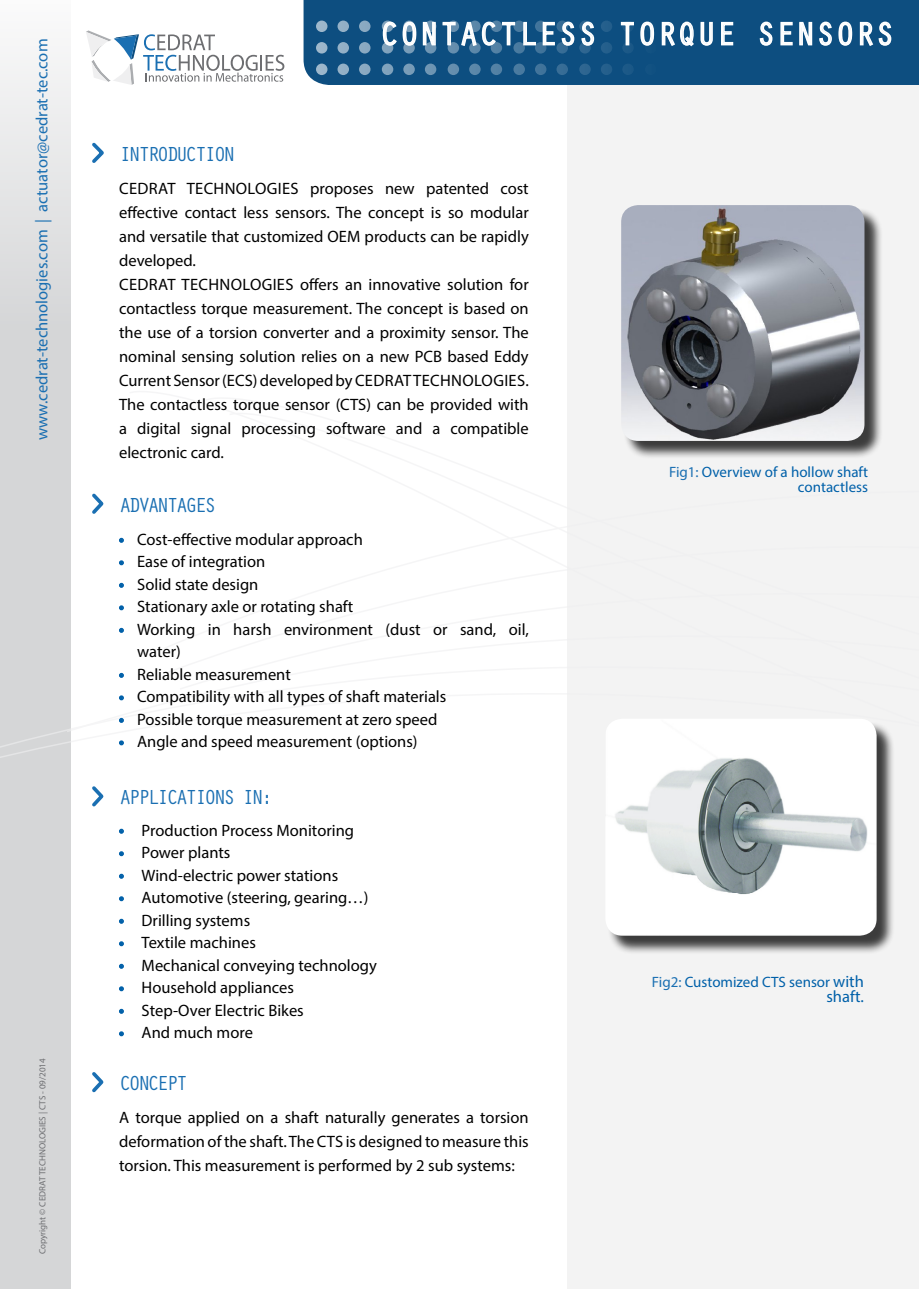
<style>
.page{position:relative;width:919px;height:1289px;background:#fff}
.page>*{position:absolute;margin:0;border:0;box-sizing:border-box;transform-origin:0 0}
.t1{font:33px "Orator Std";color:#fff}
.t2{font:21px "Orator Std";letter-spacing:-.15em;color:#1a6fb2}
.t3{font:16.5px/24px "Myriad Pro";color:#000}
.t4{font:16.5px "Myriad Pro";color:#1a6fb2}
.t5{font:16.5px "Myriad Pro";color:#0060a9}
.t6{font:15px/15px "Myriad Pro";color:#0060a9;text-align:right}
.t7{font:9px "Myriad Pro";color:#6d6e71}
.s1{color:#0060a9}
.s2{color:#1a6fb2}
.s3{font-size:16.5px}
</style>
<div class="page">
<div style="left:568px;top:82px;width:350px;height:1206px;background:#f3f3f3"></div>
<svg style="left:0;top:54px;width:70px;height:1234px;fill:#d5d6d7"></svg>
<svg style="left:0;top:629px;width:568px;height:598px"></svg>
<svg style="left:178px;top:934px;width:390px;height:106px"></svg>
<svg style="left:165px;top:889px;width:403px;height:45px"></svg>
<svg style="left:128px;top:368px;width:440px;height:521px"></svg>
<div style="left:303px;top:0;width:615px;height:85px;background:#0d4e80"></div>
<div style="left:382px;top:64px;width:11px;height:11px;background:#80a2bc;border-radius:50%"></div>
<div style="left:403px;top:64px;width:12px;height:11px;background:#779bb7;border-radius:50%"></div>
<div style="left:425px;top:64px;width:11px;height:11px;background:#6e95b3;border-radius:50%"></div>
<svg style="left:382px;top:42px;width:11px;height:12px"></svg>
<svg style="left:403px;top:42px;width:12px;height:12px"></svg>
<svg style="left:425px;top:42px;width:11px;height:12px"></svg>
<div style="left:513px;top:64px;width:12px;height:11px;background:#497a9f;border-radius:50%"></div>
<div style="left:535px;top:64px;width:11px;height:11px;background:#41749b;border-radius:50%"></div>
<div style="left:556px;top:64px;width:12px;height:11px;background:#376d96;border-radius:50%"></div>
<div style="left:513px;top:42px;width:12px;height:12px;background:#497a9f;border-radius:50%"></div>
<div style="left:535px;top:42px;width:11px;height:12px;background:#41749b;border-radius:50%"></div>
<div style="left:556px;top:42px;width:12px;height:12px;background:#376d96;border-radius:50%"></div>
<div style="left:513px;top:21px;width:12px;height:11px;background:#497a9f;border-radius:50%"></div>
<div style="left:535px;top:21px;width:11px;height:11px;background:#41749b;border-radius:50%"></div>
<div style="left:645px;top:64px;width:11px;height:11px;background:#125282;border-radius:50%"></div>
<div style="left:666px;top:64px;width:12px;height:11px;background:#0d4e80;border-radius:50%"></div>
<div style="left:688px;top:64px;width:11px;height:11px;background:#0d4e80;border-radius:50%"></div>
<div style="left:645px;top:42px;width:11px;height:12px;background:#125282;border-radius:50%"></div>
<div style="left:666px;top:42px;width:12px;height:12px;background:#0d4e80;border-radius:50%"></div>
<div style="left:688px;top:42px;width:11px;height:12px;background:#0d4e80;border-radius:50%"></div>
<div style="left:645px;top:21px;width:11px;height:11px;background:#0f5081;border-radius:50%"></div>
<div style="left:316px;top:64px;width:11px;height:11px;background:#9db7cb;border-radius:50%"></div>
<div style="left:337px;top:64px;width:12px;height:11px;background:#93b0c6;border-radius:50%"></div>
<div style="left:359px;top:64px;width:11px;height:11px;background:#8baac2;border-radius:50%"></div>
<svg style="left:316px;top:42px;width:11px;height:12px"></svg>
<svg style="left:337px;top:42px;width:12px;height:12px"></svg>
<div style="left:359px;top:42px;width:11px;height:12px;background:#8aa9c1;border-radius:50%"></div>
<div style="left:316px;top:21px;width:11px;height:11px;background:#9db7cb;border-radius:50%"></div>
<div style="left:337px;top:21px;width:12px;height:11px;background:#93b0c6;border-radius:50%"></div>
<div style="left:359px;top:21px;width:11px;height:11px;background:#8baac2;border-radius:50%"></div>
<div style="left:447px;top:64px;width:12px;height:11px;background:#658eae;border-radius:50%"></div>
<div style="left:469px;top:64px;width:11px;height:11px;background:#5c88a9;border-radius:50%"></div>
<div style="left:490px;top:64px;width:12px;height:11px;background:#5381a4;border-radius:50%"></div>
<svg style="left:447px;top:42px;width:12px;height:12px"></svg>
<div style="left:469px;top:42px;width:11px;height:12px;background:#5b87a9;border-radius:50%"></div>
<svg style="left:490px;top:42px;width:12px;height:12px"></svg>
<div style="left:579px;top:64px;width:11px;height:11px;background:#2e6691;border-radius:50%"></div>
<div style="left:600px;top:64px;width:12px;height:11px;background:#245f8c;border-radius:50%"></div>
<div style="left:622px;top:64px;width:11px;height:11px;background:#1c5987;border-radius:50%"></div>
<div style="left:579px;top:42px;width:11px;height:12px;background:#2d6590;border-radius:50%"></div>
<div style="left:600px;top:42px;width:12px;height:12px;background:#245f8c;border-radius:50%"></div>
<div style="left:622px;top:42px;width:11px;height:12px;background:#1c5987;border-radius:50%"></div>
<div style="left:600px;top:21px;width:12px;height:11px;background:#245f8c;border-radius:50%"></div>
<svg style="left:86px;top:30px;width:198px;height:55px"></svg>
<svg style="left:382px;top:17px;width:54px;height:33px"></svg>
<svg style="left:442px;top:12px;width:74px;height:35px"></svg>
<svg style="left:522px;top:21px;width:14px;height:25px"></svg>
<svg style="left:542px;top:21px;width:53px;height:25px"></svg>
<svg style="left:620px;top:21px;width:35px;height:25px"></svg>
<svg style="left:661px;top:21px;width:52px;height:26px"></svg>
<svg style="left:720px;top:21px;width:14px;height:25px"></svg>
<svg style="left:758px;top:21px;width:15px;height:25px"></svg>
<svg style="left:779px;top:17px;width:33px;height:33px"></svg>
<svg style="left:818px;top:21px;width:35px;height:25px"></svg>
<svg style="left:859px;top:21px;width:33px;height:26px"></svg>
<svg style="left:92px;top:142px;width:12px;height:21px"></svg>
<svg style="left:92px;top:493px;width:12px;height:21px"></svg>
<svg style="left:119px;top:538px;width:5px;height:5px"></svg>
<svg style="left:119px;top:560px;width:5px;height:5px"></svg>
<svg style="left:119px;top:583px;width:5px;height:5px"></svg>
<svg style="left:119px;top:605px;width:5px;height:5px"></svg>
<svg style="left:119px;top:628px;width:5px;height:5px"></svg>
<svg style="left:119px;top:673px;width:5px;height:5px"></svg>
<svg style="left:119px;top:695px;width:5px;height:5px"></svg>
<svg style="left:119px;top:718px;width:5px;height:5px"></svg>
<svg style="left:119px;top:740px;width:5px;height:5px"></svg>
<div style="left:623px;top:207px;width:260px;height:252px;background:#000;opacity:.75"></div>
<img style="left:621px;top:205px;width:243px;height:236px">
<svg style="left:89px;top:783px;width:18px;height:26px"></svg>
<div style="left:607px;top:721px;width:288px;height:233px;background:#000;opacity:.75"></div>
<img style="left:606px;top:719px;width:270px;height:216px">
<svg style="left:119px;top:828px;width:5px;height:5px"></svg>
<svg style="left:119px;top:851px;width:5px;height:5px"></svg>
<svg style="left:119px;top:873px;width:5px;height:5px"></svg>
<svg style="left:119px;top:896px;width:5px;height:5px"></svg>
<svg style="left:119px;top:918px;width:5px;height:5px"></svg>
<svg style="left:119px;top:941px;width:5px;height:5px"></svg>
<svg style="left:119px;top:963px;width:5px;height:5px"></svg>
<svg style="left:119px;top:986px;width:5px;height:5px"></svg>
<svg style="left:119px;top:1008px;width:5px;height:5px"></svg>
<svg style="left:119px;top:1031px;width:5px;height:5px"></svg>
<svg style="left:89px;top:1068px;width:18px;height:27px"></svg>
<p class="t4" style="left:32px;top:440px;width:403px;rotate:-90deg">www.cedrat-technologies.com | actuator@cedrat-tec.com</p>
<p class="t7" style="left:37px;top:1253px;width:197px;rotate:-90deg">Copyright © CEDRAT TECHNOLOGIES | CTS - 09/2014</p>
<p class="t2" style="left:119px;top:139px;width:118px">INTRODUCTION</p>
<h1 class="t1" style="left:380px;top:10px;width:516px">CONTACTLESS TORQUE SENSORS</h1>
<p class="t3" style="left:119px;top:176px;width:411px">CEDRAT TECHNOLOGIES proposes new patented cost effective contact less sensors. The concept is so modular and versatile that customized OEM products can be rapidly developed.<br>CEDRAT TECHNOLOGIES offers an innovative solution for contactless torque measurement. The concept is based on the use of a torsion converter and a proximity sensor. The nominal sensing solution relies on a new PCB based Eddy Current Sensor (ECS) developed by CEDRAT TECHNOLOGIES.<br>The contactless torque sensor (CTS) can be provided with a digital signal processing software and a compatible electronic card.</p>
<p class="t2" style="left:119px;top:489px;width:99px">ADVANTAGES</p>
<p class="t3" style="left:119px;top:527px;width:245px"><span class="s1">•</span> Cost-effective modular approach</p>
<p class="t3" style="left:119px;top:549px;width:148px"><span class="s1">•</span> Ease of integration</p>
<p class="t3" style="left:119px;top:572px;width:141px"><span class="s1">•</span> Solid state design</p>
<p class="t3" style="left:119px;top:594px;width:236px"><span class="s1">•</span> Stationary axle or rotating shaft</p>
<p class="t3" style="left:137px;top:617px;width:393px;line-height:22.5px;text-indent:-18px"><span class="s1">•</span> Working in harsh environment (dust or sand, oil, water)</p>
<p class="t3" style="left:119px;top:662px;width:173px"><span class="s1">•</span> Reliable measurement</p>
<p class="t3" style="left:119px;top:684px;width:329px"><span class="s1">•</span> Compatibility with all types of shaft materials</p>
<p class="t3" style="left:119px;top:707px;width:319px"><span class="s1">•</span> Possible torque measurement at zero speed</p>
<p class="t3" style="left:119px;top:729px;width:300px"><span class="s1">•</span> Angle and speed measurement (options)</p>
<p class="t2" style="left:119px;top:782px;width:156px">APPLICATIONS IN:</p>
<p class="t3" style="left:119px;top:817px;width:236px"><span class="s1">•</span> Production Process Monitoring</p>
<p class="t3" style="left:119px;top:840px;width:113px"><span class="s1">•</span> Power plants</p>
<p class="t3" style="left:119px;top:862px;width:221px"><span class="s1">•</span> Wind-electric power stations</p>
<p class="t3" style="left:119px;top:885px;width:251px"><span class="s1">•</span> Automotive (steering, gearing…)</p>
<p class="t3" style="left:119px;top:907px;width:133px"><span class="s1">•</span> Drilling systems</p>
<p class="t3" style="left:119px;top:930px;width:138px"><span class="s1">•</span> Textile machines</p>
<p class="t3" style="left:119px;top:952px;width:259px"><span class="s1">•</span> Mechanical conveying technology</p>
<p class="t3" style="left:119px;top:975px;width:176px"><span class="s1">•</span> Household appliances</p>
<p class="t3" style="left:119px;top:997px;width:186px"><span class="s1">•</span> Step-Over Electric Bikes</p>
<p class="t3" style="left:119px;top:1020px;width:135px"><span class="s1">•</span> And much more</p>
<p class="t2" style="left:119px;top:1068px;width:71px">CONCEPT</p>
<p class="t3" style="left:119px;top:1105px;width:411px;text-align:justify">A torque applied on a shaft naturally generates a torsion deformation of the shaft. The CTS is designed to measure this torsion. This measurement is performed by 2 sub systems:</p>
<p class="t6" style="left:669px;top:464px;width:200px"><span class="s2">Fig1:</span> Overview of a hollow shaft contactless</p>
<p class="t6" style="left:652px;top:973px;width:213px"><span class="s2">Fig2:</span> Customized CTS sensor <span class="s3">with</span></p>
<p class="t5" style="left:826px;top:985px;width:39px">shaft.</p>
</div>
